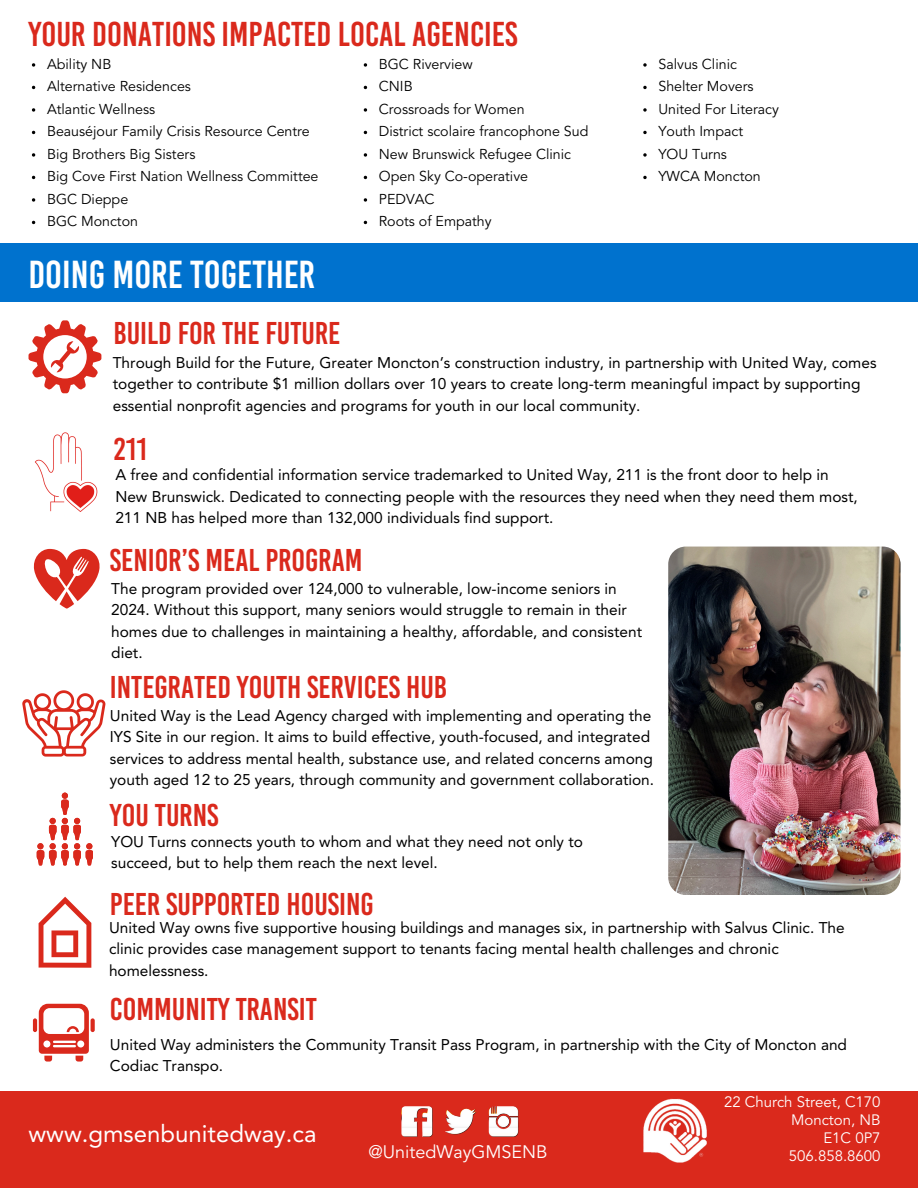
<style>
.page{position:relative;width:918px;height:1188px;background:#fff}
.page>*{position:absolute;margin:0;border:0;box-sizing:border-box;transform-origin:0 0}
.t1{font:39px "Bebas Kai";color:#fff}
.t2{font:34.5px "Bebas Kai";color:#da291c}
.t3{font:31.5px "Bebas Kai";color:#da291c}
.t4{font:24px "Avenir LT Std";color:#fff}
.t5{font:18px "Avenir LT Std";color:#fff}
.t6{font:15.45px/21.3px "Avenir LT Std";color:#000}
.t7{font:15px "Avenir LT Std";color:#fff}
.t8{font:14.25px "Avenir LT Std";color:#000}
</style>
<div class="page">
<svg style="left:39px;top:1004px;width:50px;height:57px"></svg>
<hr style="left:33px;top:1018px;width:4px;height:14px;background:#da291c;border-radius:2px">
<svg style="left:91px;top:1018px;width:4px;height:14px"></svg>
<svg style="left:39px;top:897px;width:52px;height:71px"></svg>
<svg style="left:37px;top:793px;width:56px;height:73px"></svg>
<div style="left:0;top:244px;width:918px;height:58px;background:#0072ce"></div>
<div style="left:0;top:1092px;width:918px;height:96px;background:#da291c"></div>
<img style="left:401px;top:1106px;width:117px;height:31px">
<img style="left:629px;top:1091px;width:82px;height:72px">
<svg style="left:29px;top:320px;width:72px;height:73px"></svg>
<img style="left:35px;top:432px;width:62px;height:80px">
<svg style="left:33px;top:549px;width:67px;height:60px"></svg>
<svg style="left:22px;top:690px;width:83px;height:67px"></svg>
<img style="left:668px;top:547px;width:233px;height:348px;border-radius:18px">
<svg style="left:32px;top:63px;width:3px;height:4px"></svg>
<svg style="left:32px;top:108px;width:3px;height:4px"></svg>
<svg style="left:32px;top:153px;width:3px;height:4px"></svg>
<svg style="left:32px;top:198px;width:3px;height:4px"></svg>
<svg style="left:364px;top:63px;width:3px;height:4px"></svg>
<svg style="left:364px;top:108px;width:3px;height:4px"></svg>
<svg style="left:364px;top:153px;width:3px;height:4px"></svg>
<svg style="left:364px;top:198px;width:3px;height:4px"></svg>
<svg style="left:643px;top:63px;width:4px;height:4px"></svg>
<svg style="left:643px;top:86px;width:4px;height:3px"></svg>
<svg style="left:643px;top:108px;width:4px;height:4px"></svg>
<svg style="left:643px;top:131px;width:4px;height:3px"></svg>
<svg style="left:643px;top:153px;width:4px;height:4px"></svg>
<svg style="left:643px;top:176px;width:4px;height:3px"></svg>
<h3 class="t2" style="left:29px;top:13px;width:490px">YOUR DONATIONS IMPACTED LOCAL AGENCIES</h3>
<p class="t8" style="left:47px;top:58px;width:66px">Ability NB</p>
<p class="t8" style="left:47px;top:81px;width:145px">Alternative Residences</p>
<p class="t8" style="left:47px;top:103px;width:110px">Atlantic Wellness</p>
<p class="t8" style="left:47px;top:126px;width:264px">Beauséjour Family Crisis Resource Centre</p>
<h1 class="t8" style="left:47px;top:148px;width:150px">Big Brothers Big Sisters</h1>
<p class="t8" style="left:47px;top:171px;width:273px">Big Cove First Nation Wellness Committee</p>
<h3 class="t8" style="left:47px;top:193px;width:83px">BGC Dieppe</h3>
<p class="t8" style="left:47px;top:216px;width:93px">BGC Moncton</p>
<p class="t1" style="left:29px;top:251px;width:288px">DOING MORE TOGETHER</p>
<p class="t3" style="left:114px;top:314px;width:229px">BUILD FOR THE FUTURE</p>
<p class="t8" style="left:379px;top:58px;width:95px">BGC Riverview</p>
<h3 class="t8" style="left:379px;top:81px;width:35px">CNIB</h3>
<p class="t8" style="left:379px;top:103px;width:147px">Crossroads for Women</p>
<p class="t8" style="left:379px;top:126px;width:211px">District scolaire francophone Sud</p>
<p class="t8" style="left:379px;top:148px;width:194px">New Brunswick Refugee Clinic</p>
<p class="t8" style="left:379px;top:171px;width:151px">Open Sky Co-operative</p>
<p class="t8" style="left:379px;top:193px;width:57px">PEDVAC</p>
<h3 class="t8" style="left:379px;top:216px;width:114px">Roots of Empathy</h3>
<p class="t8" style="left:658px;top:58px;width:80px">Salvus Clinic</p>
<p class="t8" style="left:658px;top:81px;width:97px">Shelter Movers</p>
<h3 class="t8" style="left:658px;top:103px;width:122px">United For Literacy</h3>
<p class="t8" style="left:658px;top:126px;width:86px">Youth Impact</p>
<h2 class="t8" style="left:658px;top:148px;width:70px">YOU Turns</h2>
<p class="t8" style="left:658px;top:171px;width:104px">YWCA Moncton</p>
<p class="t6" style="left:113px;top:353px;width:765px">Through Build for the Future, Greater Moncton’s construction industry, in partnership with United Way, comes together to contribute $1 million dollars over 10 years to create long-term meaningful impact by supporting essential nonprofit agencies and programs for youth in our local community.</p>
<p class="t3" style="left:114px;top:430px;width:35px">211</p>
<p class="t6" style="left:115px;top:466px;width:744px">A free and confidential information service trademarked to United Way, 211 is the front door to help in<br>New Brunswick. Dedicated to connecting people with the resources they need when they need them most,<br>211 NB has helped more than 132,000 individuals find support.</p>
<p class="t3" style="left:110px;top:541px;width:254px">SENIOR’S MEAL PROGRAM</p>
<p class="t6" style="left:111px;top:579px;width:533px">The program provided over 124,000 to vulnerable, low-income seniors in 2024. Without this support, many seniors would struggle to remain in their homes due to challenges in maintaining a healthy, affordable, and consistent diet.</p>
<h3 class="t3" style="left:110px;top:669px;width:339px">INTEGRATED YOUTH SERVICES HUB</h3>
<p class="t6" style="left:110px;top:706px;width:546px">United Way is the Lead Agency charged with implementing and operating the IYS Site in our region. It aims to build effective, youth-focused, and integrated services to address mental health, substance use, and related concerns among youth aged 12 to 25 years, through community and government collaboration.</p>
<p class="t3" style="left:110px;top:796px;width:110px">YOU TURNS</p>
<p class="t6" style="left:111px;top:832px;width:473px">YOU Turns connects youth to whom and what they need not only to succeed, but to help them reach the next level.</p>
<p class="t3" style="left:110px;top:885px;width:265px">PEER SUPPORTED HOUSING</p>
<p class="t6" style="left:109px;top:918px;width:737px">United Way owns five supportive housing buildings and manages six, in partnership with Salvus Clinic. The clinic provides case management support to tenants facing mental health challenges and chronic homelessness.</p>
<p class="t3" style="left:110px;top:991px;width:208px">COMMUNITY TRANSIT</p>
<p class="t6" style="left:110px;top:1035px;width:739px">United Way administers the Community Transit Pass Program, in partnership with the City of Moncton and<br>Codiac Transpo.</p>
<p class="t4" style="left:29px;top:1124px;width:290px">www.gmsenbunitedway.ca</p>
<p class="t5" style="left:369px;top:1145px;width:181px">@UnitedWayGMSENB</p>
<h3 class="t7" style="left:724px;top:1096px;width:158px">22 Church Street, C170</h3>
<p class="t7" style="left:791px;top:1114px;width:91px">Moncton, NB</p>
<p class="t7" style="left:823px;top:1132px;width:59px">E1C 0P7</p>
<p class="t7" style="left:789px;top:1150px;width:93px">506.858.8600</p>
</div>
